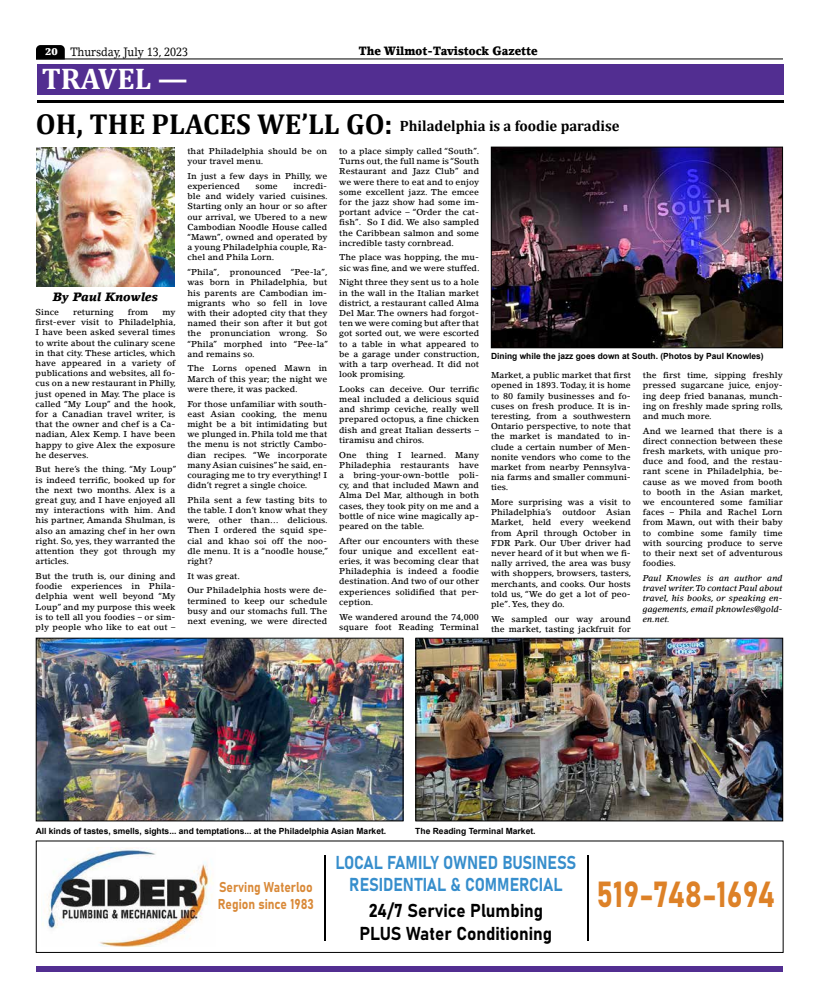
<style>
.page{position:relative;width:819px;height:1008px;background:#fff}
.page>*{position:absolute;margin:0;border:0;box-sizing:border-box;transform-origin:0 0}
.t1{font:35.8px "Bahnschrift";color:#dd8127;scale:.86 1}
.t2{font:700 30px "Cambria";color:#fff}
.t3{font:18.5px/22.2px "Bahnschrift";color:#378ecc;text-align:center;scale:.86 1}
.t4{font:18.5px/22.2px "Bahnschrift";color:#000;text-align:center;scale:.94 1}
.t5{font:700 15px "Cambria";color:#000}
.t6{font:14.1px/16.9px "Bahnschrift";color:#d98938;scale:.86 1}
.t7{font:900 12px "Lino Letter Std";color:#000;scale:.9 1}
.t8{font:12px "Lino Letter Std";color:#000;scale:.9 1}
.t9{font:italic 900 12px "Lino Letter Std";color:#000}
.t10{font:500 8.5px/10.2px "Lino Letter Std";color:#000;text-align:justify}
.t11{font:700 8.5px "Arial";color:#000}
.t12{font:italic 500 8.5px/10.2px "Lino Letter Std";color:#000;text-align:justify}
.s1{font-weight:900;font-size:10px;color:#fff}
.s2{font-size:29px}
</style>
<div class="page">
<svg style="left:36px;top:45px;width:29px;height:13px"></svg>
<hr style="left:36px;top:58px;width:747px;height:1px;background:#000">
<div style="left:36px;top:966px;width:747px;height:6px;background:#522e91"></div>
<div style="left:37px;top:64px;width:747px;height:31px;background:#522e91"></div>
<hr style="left:37px;top:100px;width:747px;height:3px;background:#000">
<img style="left:38px;top:640px;width:363px;height:179px">
<div style="left:36px;top:638px;width:367px;height:183px;border:1px solid #000"></div>
<img style="left:418px;top:640px;width:363px;height:179px">
<div style="left:416px;top:638px;width:367px;height:183px;border:1px solid #000"></div>
<img style="left:493px;top:149px;width:288px;height:197px">
<div style="left:491px;top:147px;width:292px;height:201px;border:1px solid #000"></div>
<img style="left:36px;top:148px;width:139px;height:139px">
<img style="left:41px;top:847px;width:173px;height:99px">
<hr style="left:587px;top:855px;width:1px;height:86px;background:#000">
<hr style="left:325px;top:855px;width:1px;height:86px;background:#000">
<div style="left:36px;top:841px;width:747px;height:112px;border:1px solid #000"></div>
<h3 class="t8" style="left:45px;top:44px;width:161px"><span class="s1">20</span> Thursday, July 13, 2023</h3>
<h3 class="t7" style="left:359px;top:43px;width:201px">The Wilmot-Tavistock Gazette</h3>
<h2 class="t2" style="left:42px;top:58px;width:148px">TRAVEL —</h2>
<h3 class="t5" style="left:36px;top:115px;width:585px"><span class="s2">OH, THE PLACES WE’LL GO:</span> Philadelphia is a foodie paradise</h3>
<h3 class="t9" style="left:53px;top:289px;width:107px">By Paul Knowles</h3>
<p class="t10" style="left:36px;top:307px;width:25px">Since</p>
<p class="t10" style="left:73px;top:307px;width:42px">returning</p>
<p class="t10" style="left:128px;top:307px;width:22px">from</p>
<p class="t10" style="left:36px;top:307px;width:142px;text-indent:127px">my first-ever visit to Philadelphia, I have been asked several times to write about the culinary scene in that city. These articles, which have appeared in a variety of publications and websites, all fo&shy;cus on a new restaurant in Philly, just opened in May. The place is called “My Loup” and the hook, for a Canadian travel writer, is that the owner and chef is a Ca&shy;nadian, Alex Kemp. I have been happy to give Alex the exposure he deserves.</p>
<p class="t10" style="left:36px;top:464px;width:142px">But here’s the thing. “My Loup” is indeed terrific, booked up for the next two months. Alex is a great guy, and I have enjoyed all my interactions with him. And his partner, Amanda Shulman, is also an amazing chef in her own right. So, yes, they warranted the attention they got through my articles.</p>
<p class="t10" style="left:36px;top:571px;width:141px">But the truth is, our dining and foodie experiences in Phila&shy;delphia went well beyond “My Loup” and my purpose this week is to tell all you foodies – or sim&shy;ply people who like to eat out –</p>
<p class="t10" style="left:187px;top:146px;width:141px">that Philadelphia should be on your travel menu.</p>
<p class="t10" style="left:187px;top:171px;width:141px">In just a few days in Philly, we experienced</p>
<p class="t10" style="left:187px;top:181px;width:142px;text-indent:106px">incredi&shy;ble and widely varied cuisines.<br>Starting only an hour or so after our arrival, we Ubered to a new Cambodian Noodle House called “Mawn”, owned and operated by a young Philadelphia couple, Ra&shy;chel and Phila Lorn.</p>
<p class="t10" style="left:187px;top:267px;width:142px">“Phila”, pronounced “Pee-la”, was born in Philadelphia, but his parents are Cambodian im&shy;migrants who so fell in love with their adopted city that they named their son after it but got the pronunciation wrong. So “Phila” morphed into “Pee-la” and remains so.</p>
<p class="t10" style="left:187px;top:363px;width:141px">The Lorns opened Mawn in March of this year; the night we were there, it was packed.</p>
<p class="t10" style="left:187px;top:398px;width:141px">For those unfamiliar with south&shy;east Asian cooking, the menu might be a bit intimidating but we plunged in. Phila told me that the menu is not strictly Cambo&shy;dian recipes. “We incorporate many Asian cuisines” he said, en&shy;couraging me to try everything! I didn’t regret a single choice.</p>
<p class="t10" style="left:187px;top:495px;width:142px">Phila sent a few tasting bits to the table. I don’t know what they were, other than… delicious.<br>Then I ordered the squid spe&shy;cial and khao soi off the noo&shy;dle menu. It is a “noodle house,” right?</p>
<p class="t10" style="left:187px;top:568px;width:141px;line-height:14.7px">It was great.<br>Our Philadelphia hosts were de-</p>
<p class="t10" style="left:187px;top:596px;width:141px">termined to keep our schedule busy and our stomachs full. The next evening, we were directed</p>
<p class="t10" style="left:255px;top:181px;width:24px">some</p>
<p class="t10" style="left:339px;top:146px;width:142px">to a place simply called “South”.<br>Turns out, the full name is “South Restaurant and Jazz Club” and we were there to eat and to enjoy some excellent jazz. The emcee for the jazz show had some im&shy;portant advice – “Order the cat&shy;fish”. So I did. We also sampled the Caribbean salmon and some incredible tasty cornbread.</p>
<p class="t10" style="left:339px;top:252px;width:142px">The place was hopping, the mu&shy;sic was fine, and we were stuffed.</p>
<p class="t10" style="left:339px;top:277px;width:142px">Night three they sent us to a hole in the wall in the Italian market district, a restaurant called Alma Del Mar. The owners had forgot&shy;ten we were coming but after that got sorted out, we were escorted to a table in what appeared to be a garage under construction, with a tarp overhead. It did not look promising.</p>
<p class="t10" style="left:339px;top:384px;width:141px">Looks can deceive. Our terrific meal included a delicious squid and shrimp ceviche, really well prepared octopus, a fine chicken dish and great Italian desserts – tiramisu and chiros.</p>
<p class="t10" style="left:339px;top:449px;width:141px">One thing I learned. Many Philadephia restaurants have a bring-your-own-bottle poli&shy;cy, and that included Mawn and Alma Del Mar, although in both cases, they took pity on me and a bottle of nice wine magically ap&shy;peared on the table.</p>
<p class="t10" style="left:339px;top:536px;width:141px">After our encounters with these four unique and excellent eat&shy;eries, it was becoming clear that Philadephia is indeed a foodie destination. And two of our other experiences solidified that per&shy;ception.</p>
<p class="t10" style="left:339px;top:611px;width:141px">We wandered around the 74,000 square foot Reading Terminal</p>
<p class="t11" style="left:491px;top:350px;width:274px">Dining while the jazz goes down at South. (Photos by Paul Knowles)</p>
<p class="t10" style="left:491px;top:370px;width:141px">Market, a public market that first opened in 1893. Today, it is home to 80 family businesses and fo&shy;cuses on fresh produce. It is in&shy;teresting, from a southwestern Ontario perspective, to note that the market is mandated to in&shy;clude a certain number of Men&shy;nonite vendors who come to the market from nearby Pennsylva&shy;nia farms and smaller communi&shy;ties.</p>
<p class="t10" style="left:491px;top:497px;width:141px">More surprising was a visit to<br>Philadelphia’s</p>
<p class="t10" style="left:491px;top:507px;width:142px;text-indent:71px">outdoor Asian Market, held every weekend from April through October in FDR Park. Our Uber driver had never heard of it but when we fi&shy;nally arrived, the area was busy with shoppers, browsers, tasters, merchants, and cooks. Our hosts told us, “We do get a lot of peo&shy;ple”. Yes, they do.</p>
<p class="t10" style="left:491px;top:614px;width:141px">We sampled our way around the market, tasting jackfruit for</p>
<p class="t10" style="left:643px;top:370px;width:142px">the first time, sipping freshly pressed sugarcane juice, enjoy&shy;ing deep fried bananas, munch&shy;ing on freshly made spring rolls, and much more.</p>
<p class="t10" style="left:643px;top:426px;width:142px">And we learned that there is a direct connection between these fresh markets, with unique pro&shy;duce and food, and the restau&shy;rant scene in Philadelphia, be&shy;cause as we moved from booth to booth in the Asian market, we encountered some familiar faces – Phila and Rachel Lorn from Mawn, out with their baby to combine some family time with sourcing produce to serve to their next set of adventurous foodies.</p>
<p class="t12" style="left:643px;top:573px;width:141px">Paul Knowles is an author and travel writer. To contact Paul about travel, his books, or speaking en&shy;gagements, email pknowles@gold&shy;en.net.</p>
<p class="t11" style="left:36px;top:825px;width:352px">All kinds of tastes, smells, sights... and temptations... at the Philadelphia Asian Market.</p>
<p class="t11" style="left:415px;top:825px;width:122px">The Reading Terminal Market.</p>
<h3 class="t6" style="left:218px;top:879px;width:113px">Serving Waterloo<br>Region since 1983</h3>
<h3 class="t3" style="left:335px;top:851px;width:282px">LOCAL FAMILY OWNED BUSINESS<br>RESIDENTIAL &amp; COMMERCIAL</h3>
<h3 class="t4" style="left:360px;top:900px;width:206px">24/7 Service Plumbing<br>PLUS Water Conditioning</h3>
<h1 class="t1" style="left:596px;top:872px;width:209px">519-748-1694</h1>
</div>
